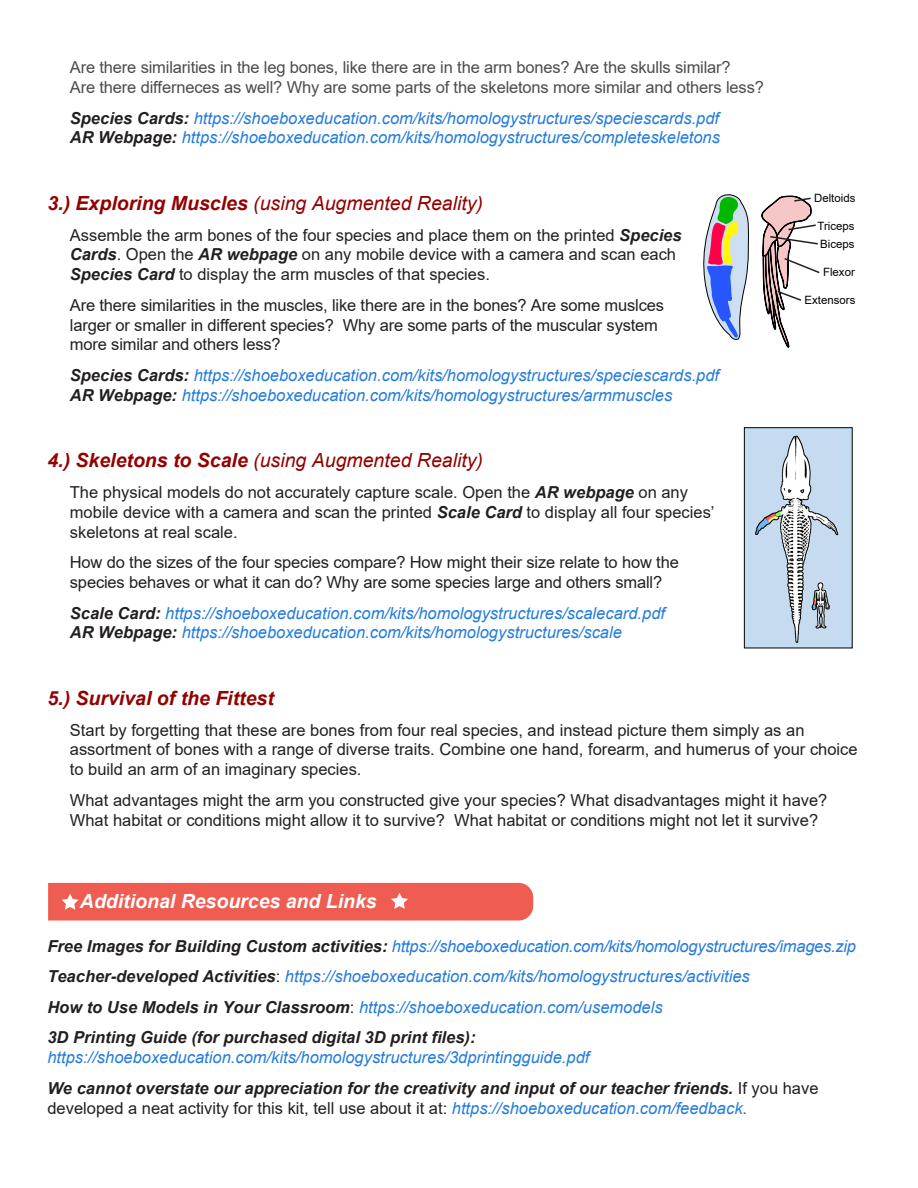
<style>
.page{position:relative;width:918px;height:1188px;background:#fff}
.page>*{position:absolute;margin:0;border:0;box-sizing:border-box;transform-origin:0 0}
.t1{font:italic 19.5px "Arial";color:#930000}
.t2{font:italic 700 19.5px "Arial";color:#fff}
.t3{font:italic 700 19.5px "Arial";color:#930000}
.t4{font:16.5px/19.8px "Arial";color:#231f20}
.t5{font:italic 16.5px/19.8px "Arial";color:#247cdd}
.t6{font:16.5px/19.8px "Arial";letter-spacing:-.01em;color:#4d4c4d}
.t7{font:italic 700 16.5px/30.6px "Arial";color:#231f20}
.t8{font:11.4px "Arial";color:#000}
.s1{font-weight:700;color:#231f20}
.s2{font-weight:700}
.s3{font-weight:700;font-style:italic}
.s4{font-style:normal;color:#231f20}
.s5{font-weight:400;color:#247cdd}
.s6{font-weight:400;font-style:normal}
.s7{font-style:italic;color:#247cdd}
.s8{color:#4d4c4d}
</style>
<div class="page">
<div style="left:744px;top:427px;width:109px;height:221px;background:#c3dcf2;border:1px solid #000"></div>
<svg style="left:703px;top:194px;width:46px;height:146px"></svg>
<svg style="left:761px;top:195px;width:59px;height:153px"></svg>
<img style="left:755px;top:435px;width:84px;height:208px">
<div style="left:48px;top:883px;width:485px;height:38px;background:#ef5d52"></div>
<p class="t6" style="left:70px;top:57px;width:696px">Are there similarities in the leg bones, like there are in the arm bones? Are the skulls similar?<br>Are there differneces as well? Why are some parts of the skeletons more similar and others less?</p>
<p class="t5" style="left:70px;top:108px;width:652px"><span class="s1">Species Cards:</span> https://shoeboxeducation.com/kits/homologystructures/speciescards.pdf<br><span class="s1">AR Webpage:</span> https://shoeboxeducation.com/kits/homologystructures/completeskeletons</p>
<p class="t1" style="left:47px;top:191px;width:437px"><span class="s2">3.) Exploring Muscles</span> (using Augmented Reality)</p>
<p class="t4" style="left:70px;top:225px;width:613px">Assemble the arm bones of the four species and place them on the printed <span class="s3">Species<br>Cards</span>. Open the <span class="s3">AR webpage</span> on any mobile device with a camera and scan each<br><span class="s3">Species Card</span> to display the arm muscles of that species.</p>
<p class="t4" style="left:70px;top:295px;width:596px">Are there similarities in the muscles, like there are in the bones? Are some muslces larger or smaller in different species? Why are some parts of the muscular system more similar and others less?</p>
<p class="t5" style="left:70px;top:366px;width:651px"><span class="s1">Species Cards:</span> https://shoeboxeducation.com/kits/homologystructures/speciescards.pdf<br><span class="s1">AR Webpage:</span> https://shoeboxeducation.com/kits/homologystructures/armmuscles</p>
<p class="t1" style="left:47px;top:448px;width:437px"><span class="s2">4.) Skeletons to Scale</span> (using Augmented Reality)</p>
<p class="t4" style="left:70px;top:482px;width:646px">The physical models do not accurately capture scale. Open the <span class="s3">AR webpage</span> on any mobile device with a camera and scan the printed <span class="s3">Scale Card</span> to display all four species’ skeletons at real scale.</p>
<p class="t4" style="left:70px;top:552px;width:610px">How do the sizes of the four species compare? How might their size relate to how the species behaves or what it can do? Why are some species large and others small?</p>
<p class="t5" style="left:70px;top:603px;width:597px"><span class="s1">Scale Card:</span> https://shoeboxeducation.com/kits/homologystructures/scalecard.pdf<br><span class="s1">AR Webpage:</span> https://shoeboxeducation.com/kits/homologystructures/scale</p>
<p class="t8" style="left:814px;top:190px;width:43px">Deltoids</p>
<p class="t8" style="left:818px;top:218px;width:39px">Triceps</p>
<p class="t8" style="left:820px;top:236px;width:36px">Biceps</p>
<p class="t8" style="left:823px;top:264px;width:33px">Flexor</p>
<p class="t8" style="left:805px;top:293px;width:52px">Extensors</p>
<p class="t3" style="left:47px;top:685px;width:228px">5.) Survival of the Fittest</p>
<p class="t4" style="left:70px;top:720px;width:789px">Start by forgetting that these are bones from four real species, and instead picture them simply as an assortment of bones with a range of diverse traits. Combine one hand, forearm, and humerus of your choice to build an arm of an imaginary species.</p>
<p class="t4" style="left:70px;top:790px;width:759px">What advantages might the arm you constructed give your species? What disadvantages might it have?<br>What habitat or conditions might allow it to survive? What habitat or conditions might not let it survive?</p>
<p class="t2" style="left:80px;top:889px;width:298px">Additional Resources and Links</p>
<p class="t5" style="left:47px;top:931px;width:810px;line-height:30.6px"><span class="s1">Free Images for Building Custom activities:</span> https://shoeboxeducation.com/kits/homologystructures/images.zip <span class="s1">Teacher-developed Activities</span><span class="s4">:</span> https://shoeboxeducation.com/kits/homologystructures/activities<br><span class="s1">How to Use Models in Your Classroom</span><span class="s4">:</span> https://shoeboxeducation.com/usemodels<br><span class="s1">3D Printing Guide (for purchased digital 3D print files):</span></p>
<p class="t7" style="left:47px;top:1043px;width:773px"><span class="s5">https://shoeboxeducation.com/kits/homologystructures/3dprintingguide.pdf<br></span>We cannot overstate our appreciation for the creativity and input of our teacher friends. <span class="s6">If you have</span></p>
<p class="t4" style="left:47px;top:1098px;width:701px">developed a neat activity for this kit, tell use about it at: <span class="s7">https://shoeboxeducation.com/feedback</span><span class="s8">.</span></p>
</div>
